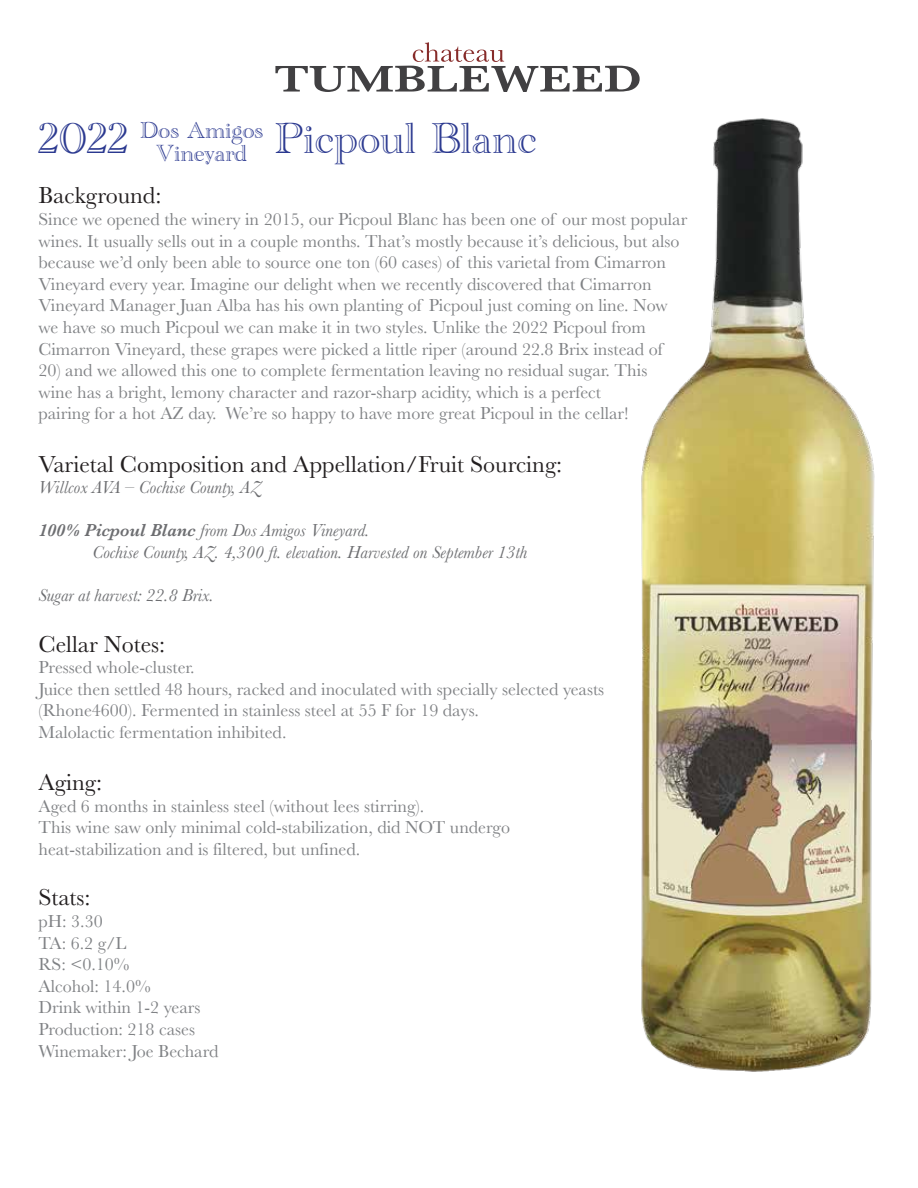
<style>
.page{position:relative;width:918px;height:1188px;background:#fff}
.page>*{position:absolute;margin:0;border:0;box-sizing:border-box;transform-origin:0 0}
.t1{font:45px "Academy Engraved Let Plain";color:#2b3990}
.t2{font:24px "Baskerville";color:#231f20}
.t3{font:24px/22.5px "Academy Engraved Let Plain";color:#2b3990;text-align:center}
.t4{font:18px/21.6px "Baskerville";color:#808285}
.t5{font:italic 18px/21.6px "Baskerville";color:#6d6e71}
.s1{font-weight:600}
</style>
<div class="page">
<img style="left:641px;top:118px;width:234px;height:954px">
<svg style="left:275px;top:42px;width:365px;height:50px"></svg>
<h2 class="t3" style="left:140px;top:118px;width:125px">Dos Amigos<br>Vineyard</h2>
<h1 class="t1" style="left:39px;top:105px;width:91px">2022</h1>
<h1 class="t1" style="left:275px;top:105px;width:263px">Picpoul Blanc</h1>
<h2 class="t2" style="left:39px;top:180px;width:124px">Background:</h2>
<p class="t4" style="left:39px;top:209px;width:650px">Since we opened the winery in 2015, our Picpoul Blanc has been one of our most popular wines. It usually sells out in a couple months. That’s mostly because it’s delicious, but also because we’d only been able to source one ton (60 cases) of this varietal from Cimarron Vineyard every year. Imagine our delight when we recently discovered that Cimarron Vineyard Manager Juan Alba has his own planting of Picpoul just coming on line. Now we have so much Picpoul we can make it in two styles. Unlike the 2022 Picpoul from Cimarron Vineyard, these grapes were picked a little riper (around 22.8 Brix instead of</p>
<p class="t4" style="left:39px;top:360px;width:610px">20) and we allowed this one to complete fermentation leaving no residual sugar. This wine has a bright, lemony character and razor-sharp acidity, which is a perfect pairing for a hot AZ day. We’re so happy to have more great Picpoul in the cellar!</p>
<h2 class="t2" style="left:39px;top:449px;width:525px">Varietal Composition and Appellation/Fruit Sourcing:</h2>
<p class="t5" style="left:39px;top:477px;width:224px">Willcox AVA – Cochise County, AZ</p>
<p class="t5" style="left:93px;top:520px;width:436px;text-indent:-54px"><span class="s1">100% Picpoul Blanc</span> from Dos Amigos Vineyard.<br>Cochise County, AZ. 4,300 ft. elevation. Harvested on September 13th</p>
<p class="t5" style="left:39px;top:585px;width:177px">Sugar at harvest: 22.8 Brix.</p>
<h2 class="t2" style="left:39px;top:629px;width:128px">Cellar Notes:</h2>
<p class="t4" style="left:39px;top:657px;width:567px">Pressed whole-cluster.<br>Juice then settled 48 hours, racked and inoculated with specially selected yeasts (Rhone4600). Fermented in stainless steel at 55 F for 19 days.<br>Malolactic fermentation inhibited.</p>
<h2 class="t2" style="left:39px;top:767px;width:65px">Aging:</h2>
<p class="t4" style="left:39px;top:795px;width:473px">Aged 6 months in stainless steel (without lees stirring).<br>This wine saw only minimal cold-stabilization, did NOT undergo heat-stabilization and is filtered, but unfined.</p>
<h2 class="t2" style="left:39px;top:882px;width:54px">Stats:</h2>
<p class="t4" style="left:39px;top:911px;width:181px">pH: 3.30<br>TA: 6.2 g/L<br>RS: &lt;0.10%<br>Alcohol: 14.0%<br>Drink within 1-2 years<br>Production: 218 cases<br>Winemaker: Joe Bechard</p>
</div>
